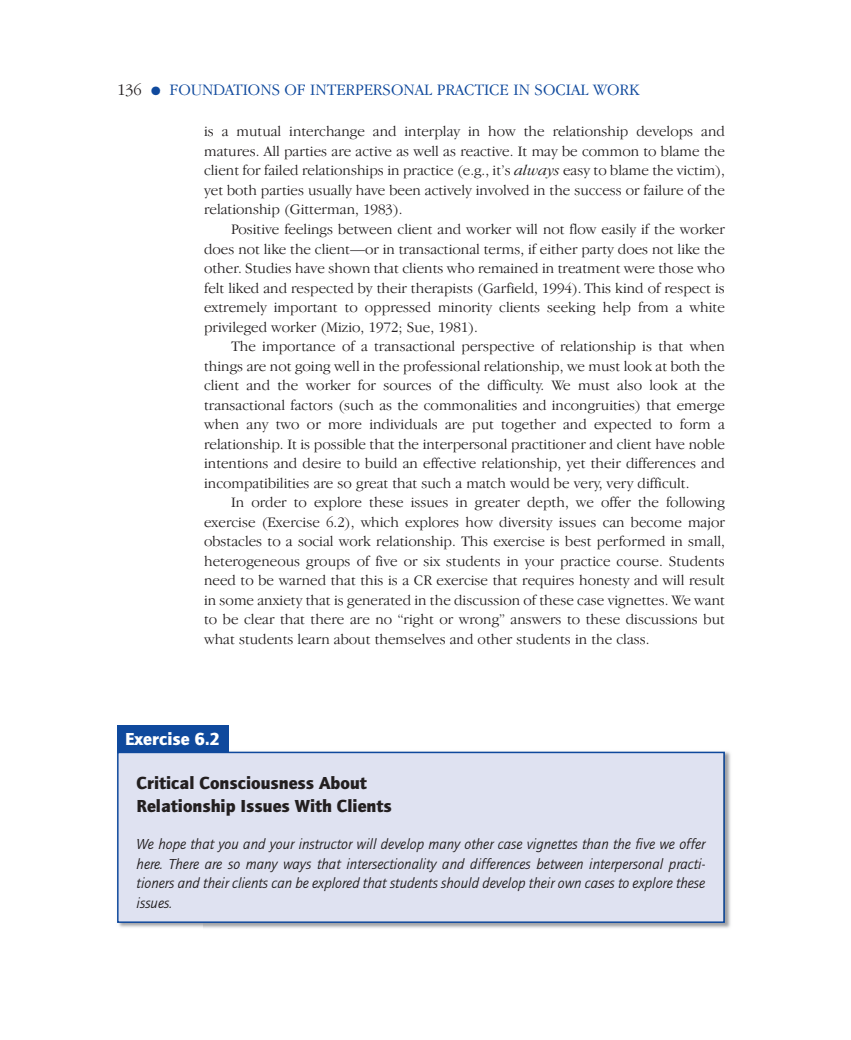
<style>
.page{position:relative;width:851px;height:1040px;background:#fff}
.page>*{position:absolute;margin:0;border:0;box-sizing:border-box;transform-origin:0 0}
.t1{font:900 18px/22.5px "Quay Sans EF";color:#231f20}
.t2{font:900 18px "Quay Sans EF";color:#fff}
.t3{font:300 16.5px "Garamond IT Cby BT";color:#0f499d}
.t4{font:300 15px "Garamond IT Cby BT";color:#231f20}
.t5{font:italic 15px/19.5px "Quay Sans EF";color:#231f20;text-align:justify}
.s1{color:#231f20}
.s2{color:#fff}
.s3{font-style:italic}
</style>
<div class="page">
<img style="left:202px;top:746px;width:529px;height:182px">
<img style="left:117px;top:922px;width:85px;height:6px">
<div style="left:118px;top:753px;width:605px;height:168px;background:#dfe2f1"></div>
<div style="left:117px;top:751px;width:607px;height:171px;border:2px solid #0f499d"></div>
<div style="left:117px;top:725px;width:111px;height:27px;background:#0f499d"></div>
<p class="t3" style="left:117px;top:84px;width:523px"><span class="s1">136</span><span class="s2">–</span>●<span class="s2">–</span>FOUNDATIONS OF INTERPERSONAL PRACTICE IN SOCIAL WORK</p>
<p class="t4" style="left:204px;top:126px;width:522px">is a mutual interchange and interplay in how the relationship develops and</p>
<p class="t4" style="left:204px;top:145px;width:522px">matures. All parties are active as well as reactive. It may be common to blame the</p>
<p class="t4" style="left:204px;top:165px;width:522px">client for failed relationships in practice (e.g., it’s <span class="s3">always</span> easy to blame the victim),</p>
<p class="t4" style="left:204px;top:184px;width:522px">yet both parties usually have been actively involved in the success or failure of the</p>
<p class="t4" style="left:204px;top:204px;width:200px">relationship (Gitterman, 1983).</p>
<p class="t4" style="left:231px;top:223px;width:495px">Positive feelings between client and worker will not flow easily if the worker</p>
<p class="t4" style="left:204px;top:243px;width:522px">does not like the client—or in transactional terms, if either party does not like the</p>
<p class="t4" style="left:204px;top:262px;width:522px">other. Studies have shown that clients who remained in treatment were those who</p>
<p class="t4" style="left:204px;top:282px;width:522px">felt liked and respected by their therapists (Garfield, 1994). This kind of respect is</p>
<p class="t4" style="left:204px;top:301px;width:522px">extremely important to oppressed minority clients seeking help from a white</p>
<p class="t4" style="left:204px;top:321px;width:275px">privileged worker (Mizio, 1972; Sue, 1981).</p>
<p class="t4" style="left:231px;top:340px;width:495px">The importance of a transactional perspective of relationship is that when</p>
<p class="t4" style="left:204px;top:360px;width:522px">things are not going well in the professional relationship, we must look at both the</p>
<p class="t4" style="left:204px;top:379px;width:522px">client and the worker for sources of the difficulty. We must also look at the</p>
<p class="t4" style="left:204px;top:399px;width:522px">transactional factors (such as the commonalities and incongruities) that emerge</p>
<p class="t4" style="left:204px;top:418px;width:522px">when any two or more individuals are put together and expected to form a</p>
<p class="t4" style="left:204px;top:438px;width:522px">relationship. It is possible that the interpersonal practitioner and client have noble</p>
<p class="t4" style="left:204px;top:457px;width:522px">intentions and desire to build an effective relationship, yet their differences and</p>
<p class="t4" style="left:204px;top:477px;width:487px">incompatibilities are so great that such a match would be very, very difficult.</p>
<p class="t4" style="left:231px;top:496px;width:495px">In order to explore these issues in greater depth, we offer the following</p>
<p class="t4" style="left:204px;top:516px;width:522px">exercise (Exercise 6.2), which explores how diversity issues can become major</p>
<p class="t4" style="left:204px;top:535px;width:522px">obstacles to a social work relationship. This exercise is best performed in small,</p>
<p class="t4" style="left:204px;top:555px;width:522px">heterogeneous groups of five or six students in your practice course. Students</p>
<p class="t4" style="left:204px;top:574px;width:522px">need to be warned that this is a CR exercise that requires honesty and will result</p>
<p class="t4" style="left:204px;top:594px;width:522px">in some anxiety that is generated in the discussion of these case vignettes. We want</p>
<p class="t4" style="left:204px;top:613px;width:522px">to be clear that there are no “right or wrong” answers to these discussions but</p>
<p class="t4" style="left:204px;top:633px;width:447px">what students learn about themselves and other students in the class.</p>
<p class="t2" style="left:125px;top:732px;width:97px">Exercise 6.2</p>
<p class="t1" style="left:136px;top:773px;width:257px">Critical Consciousness About<br>Relationship Issues With Clients</p>
<p class="t5" style="left:136px;top:835px;width:570px">We hope that you and your instructor will develop many other case vignettes than the five we offer here. There are so many ways that intersectionality and differences between interpersonal practi&shy;tioners and their clients can be explored that students should develop their own cases to explore these issues.</p>
</div>
